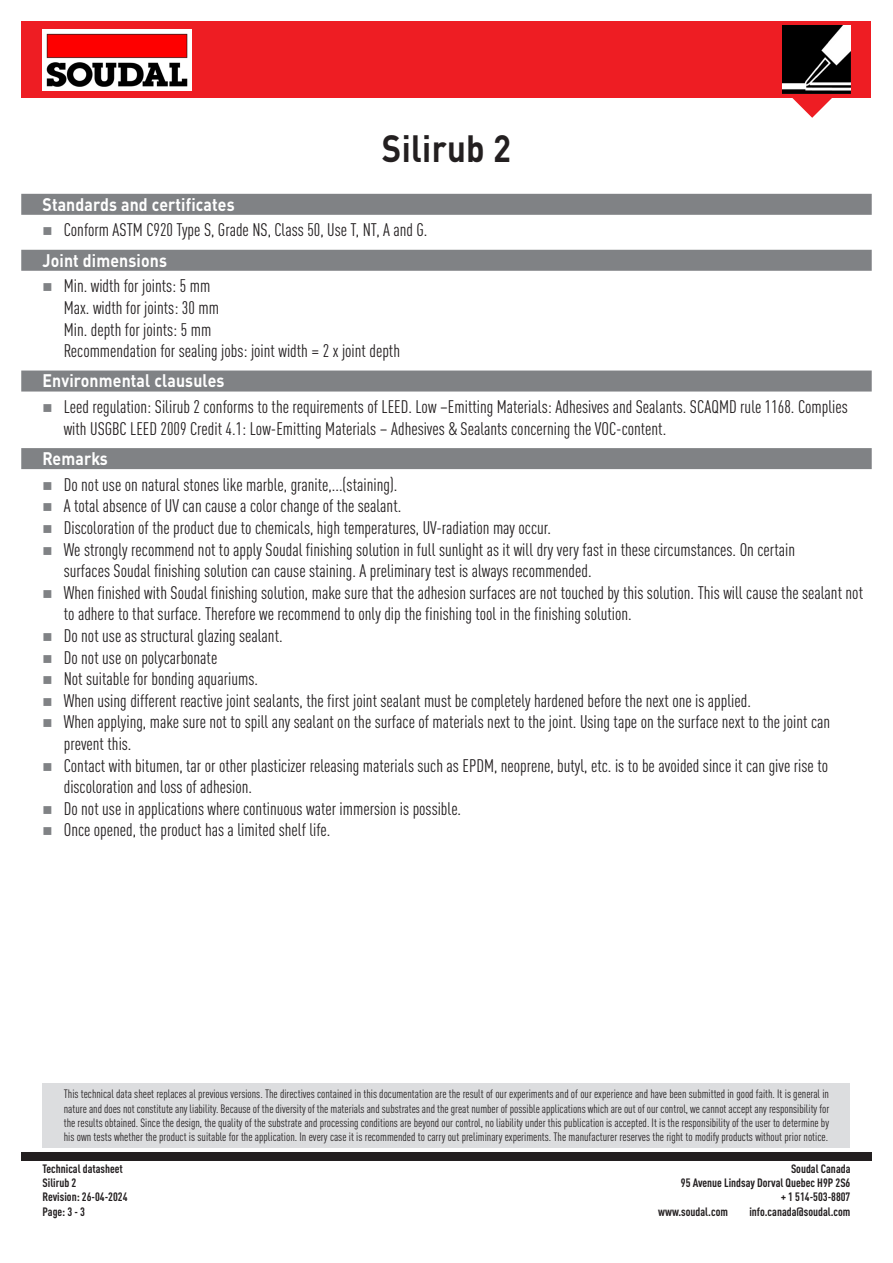
<style>
.page{position:relative;width:893px;height:1263px;background:#fff}
.page>*{position:absolute;margin:0;border:0;box-sizing:border-box;transform-origin:0 0}
.t1{font:700 37.5px "DIN Pro";letter-spacing:.01em;color:#231f20;scale:.88 1}
.t2{font:condensed 18px/21.6px "DIN Pro";color:#231f20}
.Labels{font:700 18px "DIN Pro";letter-spacing:.01em;color:#fff;scale:.88 1}
.Disclaimer{font:condensed 12px/14.4px "DIN Pro";color:#231f20;text-align:justify}
.Disclaimer-2{font:700 condensed 12px "DIN Pro";color:#231f20}
</style>
<div class="page">
<div style="left:21px;top:1152px;width:851px;height:9px;background:#231f20"></div>
<div style="left:21px;top:21px;width:850px;height:77px;background:#ee1d23"></div>
<svg style="left:792px;top:98px;width:40px;height:20px"></svg>
<img style="left:43px;top:29px;width:149px;height:61px">
<img style="left:782px;top:26px;width:68px;height:68px">
<div style="left:21px;top:194px;width:851px;height:21px;background:#808285"></div>
<div style="left:21px;top:250px;width:851px;height:21px;background:#808285"></div>
<div style="left:21px;top:370px;width:851px;height:21px;background:#808285"></div>
<div style="left:21px;top:448px;width:851px;height:21px;background:#808285"></div>
<div style="left:43px;top:1083px;width:807px;height:65px;background:#dcdddf"></div>
<p class="t1" style="left:382px;top:117px;width:148px">Silirub 2</p>
<p class="Labels" style="left:43px;top:189px;width:220px">Standards and certificates</p>
<p class="t2" style="left:64px;top:218px;width:365px">Conform ASTM C920 Type S, Grade NS, Class 50, Use T, NT, A and G.</p>
<p class="Labels" style="left:43px;top:245px;width:143px">Joint dimensions</p>
<p class="t2" style="left:64px;top:274px;width:338px">Min. width for joints: 5 mm<br>Max. width for joints: 30 mm<br>Min. depth for joints: 5 mm<br>Recommendation for sealing jobs: joint width = 2 x joint depth</p>
<p class="Labels" style="left:43px;top:366px;width:208px">Environmental clausules</p>
<p class="t2" style="left:64px;top:395px;width:785px">Leed regulation: Silirub 2 conforms to the requirements of LEED. Low –Emitting Materials: Adhesives and Sealants. SCAQMD rule 1168. Complies with USGBC LEED 2009 Credit 4.1: Low-Emitting Materials – Adhesives &amp; Sealants concerning the VOC-content.</p>
<p class="Labels" style="left:43px;top:443px;width:76px">Remarks</p>
<p class="t2" style="left:64px;top:472px;width:335px">Do not use on natural stones like marble, granite,...(staining).</p>
<p class="t2" style="left:64px;top:494px;width:339px">A total absence of UV can cause a color change of the sealant.</p>
<p class="t2" style="left:64px;top:515px;width:489px">Discoloration of the product due to chemicals, high temperatures, UV-radiation may occur.</p>
<p class="t2" style="left:64px;top:537px;width:733px">We strongly recommend not to apply Soudal finishing solution in full sunlight as it will dry very fast in these circumstances. On certain surfaces Soudal finishing solution can cause staining. A preliminary test is always recommended.</p>
<p class="t2" style="left:64px;top:580px;width:801px">When finished with Soudal finishing solution, make sure that the adhesion surfaces are not touched by this solution. This will cause the sealant not to adhere to that surface. Therefore we recommend to only dip the finishing tool in the finishing solution.</p>
<p class="t2" style="left:64px;top:623px;width:220px">Do not use as structural glazing sealant.</p>
<p class="t2" style="left:64px;top:645px;width:155px">Do not use on polycarbonate</p>
<p class="t2" style="left:64px;top:667px;width:196px">Not suitable for bonding aquariums.</p>
<p class="t2" style="left:64px;top:688px;width:689px">When using different reactive joint sealants, the first joint sealant must be completely hardened before the next one is applied.</p>
<p class="t2" style="left:64px;top:710px;width:768px">When applying, make sure not to spill any sealant on the surface of materials next to the joint. Using tape on the surface next to the joint can prevent this.</p>
<p class="t2" style="left:64px;top:753px;width:766px">Contact with bitumen, tar or other plasticizer releasing materials such as EPDM, neoprene, butyl, etc. is to be avoided since it can give rise to discoloration and loss of adhesion.</p>
<p class="t2" style="left:64px;top:796px;width:399px">Do not use in applications where continuous water immersion is possible.</p>
<p class="t2" style="left:64px;top:818px;width:268px">Once opened, the product has a limited shelf life.</p>
<p class="Disclaimer" style="left:64px;top:1086px;width:767px">This technical data sheet replaces al previous versions. The directives contained in this documentation are the result of our experiments and of our experience and have been submitted in good faith. It is general in nature and does not constitute any liability. Because of the diversity of the materials and substrates and the great number of possible applications which are out of our control, we cannot accept any responsibility for the results obtained. Since the design, the quality of the substrate and processing conditions are beyond our control, no liability under this publication is accepted. It is the responsibility of the user to determine by his own tests whether the product is suitable for the application. In every case it is recommended to carry out preliminary experiments. The manufacturer reserves the right to modify products without prior notice.</p>
<p class="Disclaimer-2" style="left:43px;top:1159px;width:82px">Technical datasheet</p>
<p class="Disclaimer-2" style="left:43px;top:1174px;width:35px">Silirub 2</p>
<p class="Disclaimer-2" style="left:43px;top:1188px;width:86px">Revision: 26-04-2024</p>
<p class="Disclaimer-2" style="left:43px;top:1202px;width:44px">Page: 3 - 3</p>
<p class="Disclaimer-2" style="left:791px;top:1159px;width:61px">Soudal Canada</p>
<p class="Disclaimer-2" style="left:681px;top:1174px;width:171px">95 Avenue Lindsay Dorval Quebec H9P 2S6</p>
<p class="Disclaimer-2" style="left:781px;top:1188px;width:71px">+ 1 514-503-8807</p>
<p class="Disclaimer-2" style="left:658px;top:1202px;width:71px">www.soudal.com</p>
<p class="Disclaimer-2" style="left:749px;top:1202px;width:103px">info.canada@soudal.com</p>
</div>
